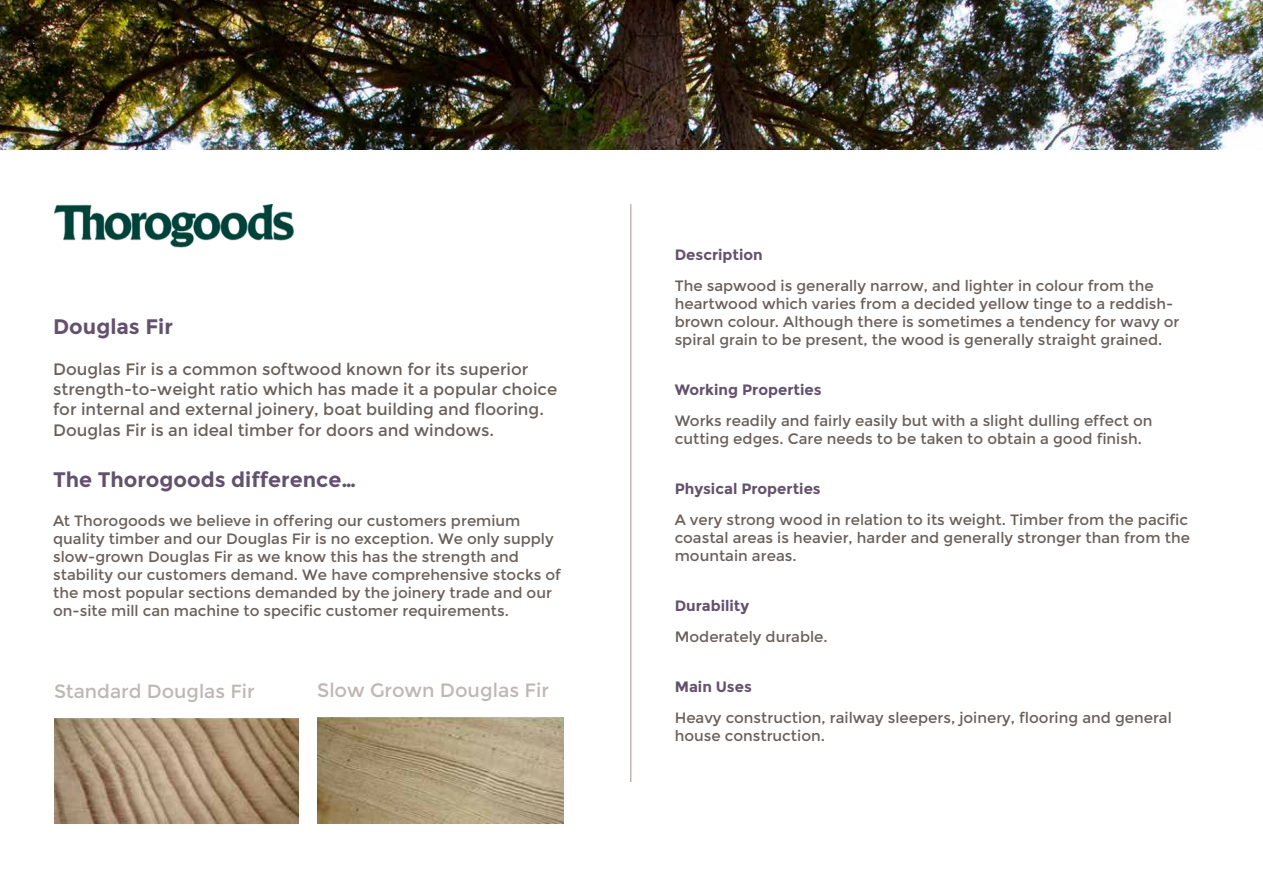
<style>
.page{position:relative;width:1263px;height:893px;background:#fff}
.page>*{position:absolute;margin:0;border:0;box-sizing:border-box;transform-origin:0 0}
.t1{font:700 21px "Montserrat";color:#63516d}
.t2{font:19.35px "Montserrat";color:#beb7b3}
.t3{font:19.05px "Montserrat";color:#beb7b3}
.t4{font:16.5px/19.8px "Montserrat";color:#69605a}
.t5{font:15px/18px "Montserrat";color:#69605a}
.t6{font:700 15px "Montserrat";color:#63516d}
</style>
<div class="page">
<img style="left:0;top:0;width:1263px;height:149px">
<img style="left:54px;top:204px;width:240px;height:44px">
<img style="left:55px;top:719px;width:243px;height:105px">
<img style="left:317px;top:717px;width:247px;height:107px">
<hr style="left:630px;top:204px;width:1px;height:578px;background:#beb7b3">
<h1 class="t1" style="left:53px;top:314px;width:121px">Douglas Fir</h1>
<p class="t4" style="left:53px;top:359px;width:506px">Douglas Fir is a common softwood known for its superior strength-to-weight ratio which has made it a popular choice for internal and external joinery, boat building and flooring.</p>
<p class="t4" style="left:53px;top:421px;width:442px">Douglas Fir is an ideal timber for doors and windows.</p>
<h1 class="t1" style="left:53px;top:467px;width:305px">The Thorogoods difference…</h1>
<p class="t5" style="left:53px;top:512px;width:509px">At Thorogoods we believe in offering our customers premium quality timber and our Douglas Fir is no exception. We only supply slow-grown Douglas Fir as we know this has the strength and stability our customers demand. We have comprehensive stocks of the most popular sections demanded by the joinery trade and our on-site mill can machine to specific customer requirements.</p>
<p class="t3" style="left:54px;top:681px;width:202px">Standard Douglas Fir</p>
<p class="t2" style="left:317px;top:679px;width:233px">Slow Grown Douglas Fir</p>
<p class="t6" style="left:675px;top:245px;width:90px">Description</p>
<p class="t5" style="left:675px;top:277px;width:506px">The sapwood is generally narrow, and lighter in colour from the heartwood which varies from a decided yellow tinge to a reddish&shy;brown colour. Although there is sometimes a tendency for wavy or spiral grain to be present, the wood is generally straight grained.</p>
<p class="t6" style="left:675px;top:380px;width:148px">Working Properties</p>
<p class="t5" style="left:675px;top:412px;width:479px">Works readily and fairly easily but with a slight dulling effect on cutting edges. Care needs to be taken to obtain a good finish.</p>
<p class="t6" style="left:675px;top:479px;width:148px">Physical Properties</p>
<p class="t5" style="left:675px;top:511px;width:517px">A very strong wood in relation to its weight. Timber from the pacific coastal areas is heavier, harder and generally stronger than from the mountain areas.</p>
<p class="t6" style="left:675px;top:596px;width:76px">Durability</p>
<p class="t5" style="left:675px;top:628px;width:154px">Moderately durable.</p>
<p class="t6" style="left:675px;top:677px;width:79px">Main Uses</p>
<p class="t5" style="left:675px;top:709px;width:499px">Heavy construction, railway sleepers, joinery, flooring and general house construction.</p>
</div>
